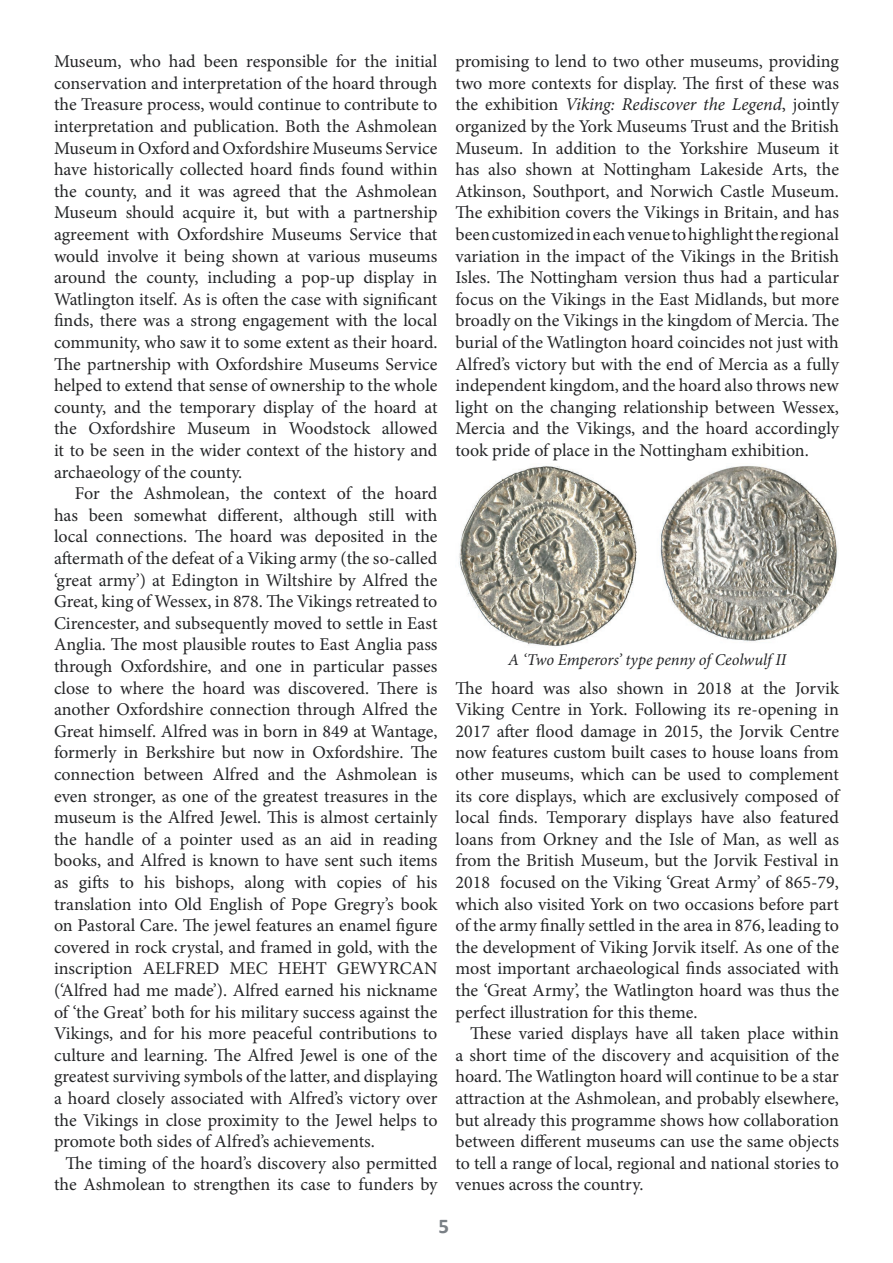
<style>
.page{position:relative;width:893px;height:1263px;background:#fff}
.page>*{position:absolute;margin:0;border:0;box-sizing:border-box;transform-origin:0 0}
.t1{font:700 21px "Calibri";color:#797f85}
.t2{font:18px/21.6px "Minion Pro";color:#242527;text-align:justify}
.t3{font:italic 16.5px "Minion Pro";letter-spacing:-.005em;color:#242527}
.s1{font-style:italic}
</style>
<div class="page">
<img style="left:459px;top:466px;width:379px;height:181px">
<p class="t2" style="left:54px;top:51px;width:385px">Museum, who had been responsible for the initial conservation and interpretation of the hoard through the Treasure process, would continue to contribute to interpretation and publication. Both the Ashmolean Museum in Oxford and Oxfordshire Museums Service have historically collected hoard finds found within the county, and it was agreed that the Ashmolean Museum should acquire it, but with a partnership agreement with Oxfordshire Museums Service that would involve it being shown at various museums around the county, including a pop-up display in Watlington itself. As is often the case with significant finds, there was a strong engagement with the local community, who saw it to some extent as their hoard.<br>The partnership with Oxfordshire Museums Service helped to extend that sense of ownership to the whole county, and the temporary display of the hoard at the Oxfordshire Museum in Woodstock allowed it to be seen in the wider context of the history and archaeology of the county.</p>
<p class="t2" style="left:54px;top:483px;width:385px;text-indent:21px">For the Ashmolean, the context of the hoard has been somewhat different, although still with local connections. The hoard was deposited in the aftermath of the defeat of a Viking army (the so-called ‘great army’) at Edington in Wiltshire by Alfred the Great, king of Wessex, in 878. The Vikings retreated to Cirencester, and subsequently moved to settle in East Anglia. The most plausible routes to East Anglia pass through Oxfordshire, and one in particular passes close to where the hoard was discovered. There is another Oxfordshire connection through Alfred the Great himself. Alfred was in born in 849 at Wantage, formerly in Berkshire but now in Oxfordshire. The connection between Alfred and the Ashmolean is even stronger, as one of the greatest treasures in the museum is the Alfred Jewel. This is almost certainly the handle of a pointer used as an aid in reading books, and Alfred is known to have sent such items as gifts to his bishops, along with copies of his translation into Old English of Pope Gregry’s book on Pastoral Care. The jewel features an enamel figure covered in rock crystal, and framed in gold, with the inscription AELFRED MEC HEHT GEWYRCAN (‘Alfred had me made’). Alfred earned his nickname of ‘the Great’ both for his military success against the Vikings, and for his more peaceful contributions to culture and learning. The Alfred Jewel is one of the greatest surviving symbols of the latter, and displaying a hoard closely associated with Alfred’s victory over the Vikings in close proximity to the Jewel helps to promote both sides of Alfred’s achievements.</p>
<p class="t2" style="left:54px;top:1152px;width:385px;text-align:right">The timing of the hoard’s discovery also permitted the Ashmolean to strengthen its case to funders by</p>
<p class="t2" style="left:455px;top:51px;width:385px">promising to lend to two other museums, providing two more contexts for display. The first of these was the exhibition <span class="s1">Viking: Rediscover the Legend</span>, jointly organized by the York Museums Trust and the British Museum. In addition to the Yorkshire Museum it has also shown at Nottingham Lakeside Arts, the Atkinson, Southport, and Norwich Castle Museum.<br>The exhibition covers the Vikings in Britain, and has been customized in each venue to highlight the regional variation in the impact of the Vikings in the British Isles. The Nottingham version thus had a particular focus on the Vikings in the East Midlands, but more broadly on the Vikings in the kingdom of Mercia. The burial of the Watlington hoard coincides not just with Alfred’s victory but with the end of Mercia as a fully independent kingdom, and the hoard also throws new light on the changing relationship between Wessex, Mercia and the Vikings, and the hoard accordingly took pride of place in the Nottingham exhibition.</p>
<p class="t3" style="left:508px;top:648px;width:280px">A ‘Two Emperors’ type penny of Ceolwulf II</p>
<p class="t2" style="left:455px;top:677px;width:385px">The hoard was also shown in 2018 at the Jorvik Viking Centre in York. Following its re-opening in 2017 after flood damage in 2015, the Jorvik Centre now features custom built cases to house loans from other museums, which can be used to complement its core displays, which are exclusively composed of local finds. Temporary displays have also featured loans from Orkney and the Isle of Man, as well as from the British Museum, but the Jorvik Festival in 2018 focused on the Viking ‘Great Army’ of 865-79, which also visited York on two occasions before part of the army finally settled in the area in 876, leading to the development of Viking Jorvik itself. As one of the most important archaeological finds associated with the ‘Great Army’, the Watlington hoard was thus the perfect illustration for this theme.</p>
<p class="t2" style="left:455px;top:1023px;width:385px;text-indent:15px">These varied displays have all taken place within a short time of the discovery and acquisition of the hoard. The Watlington hoard will continue to be a star attraction at the Ashmolean, and probably elsewhere, but already this programme shows how collaboration between different museums can use the same objects to tell a range of local, regional and national stories to venues across the country.</p>
<p class="t1" style="left:438px;top:1212px;width:12px">5</p>
</div>
